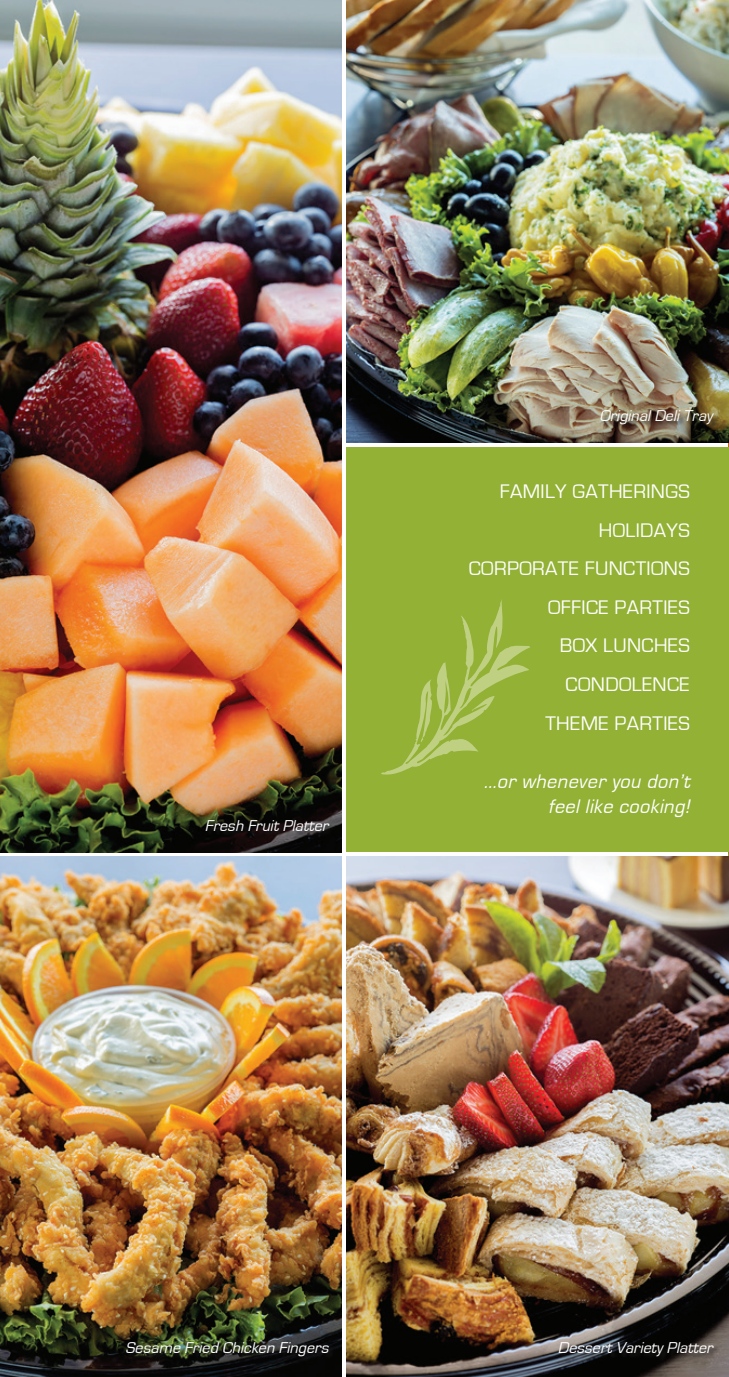
<style>
.page{position:relative;width:729px;height:1377px;background:#fff}
.page>*{position:absolute;margin:0;border:0;box-sizing:border-box;transform-origin:0 0}
.t1{font:20.25px/38.7px "Eurostile";letter-spacing:.02em;color:#fff;text-align:right}
.t2{font:italic 20.25px/24.8px "Eurostile";color:#fff;text-align:right}
.t3{font:italic 16.2px "Eurostile";color:#fff}
</style>
<div class="page">
<hr style="left:728px;top:352px;width:1px;height:337px;background:#ca5f27">
<div style="left:346px;top:447px;width:383px;height:405px;background:#92b135"></div>
<img style="left:0;top:857px;width:342px;height:520px">
<img style="left:346px;top:0;width:383px;height:443px">
<img style="left:0;top:0;width:342px;height:852px">
<img style="left:346px;top:857px;width:383px;height:520px">
<div style="left:206px;top:821px;width:130px;height:16px;background:#231f20;opacity:.75"></div>
<div style="left:602px;top:411px;width:118px;height:20px;background:#231f20;opacity:.75"></div>
<div style="left:127px;top:1344px;width:208px;height:18px;background:#231f20;opacity:.75"></div>
<div style="left:560px;top:1344px;width:160px;height:19px;background:#231f20;opacity:.75"></div>
<svg style="left:381px;top:600px;width:149px;height:175px"></svg>
<p class="t3" style="left:600px;top:407px;width:114px">OriginalDeliTray</p>
<p class="t1" style="left:469px;top:472px;width:223px">FAMILY GATHERINGS<br>HOLIDAYS<br>CORPORATE FUNCTIONS<br>OFFICE PARTIES<br>BOX LUNCHES<br>CONDOLENCE<br>THEME PARTIES</p>
<p class="t3" style="left:205px;top:817px;width:129px">Fresh FruitPlatter</p>
<p class="t2" style="left:484px;top:770px;width:212px">...or whenever you don’t feellike cooking!</p>
<p class="t3" style="left:126px;top:1339px;width:208px">Sesame Fried Chicken Fingers</p>
<p class="t3" style="left:558px;top:1339px;width:160px">DessertVariety Platter</p>
</div>
